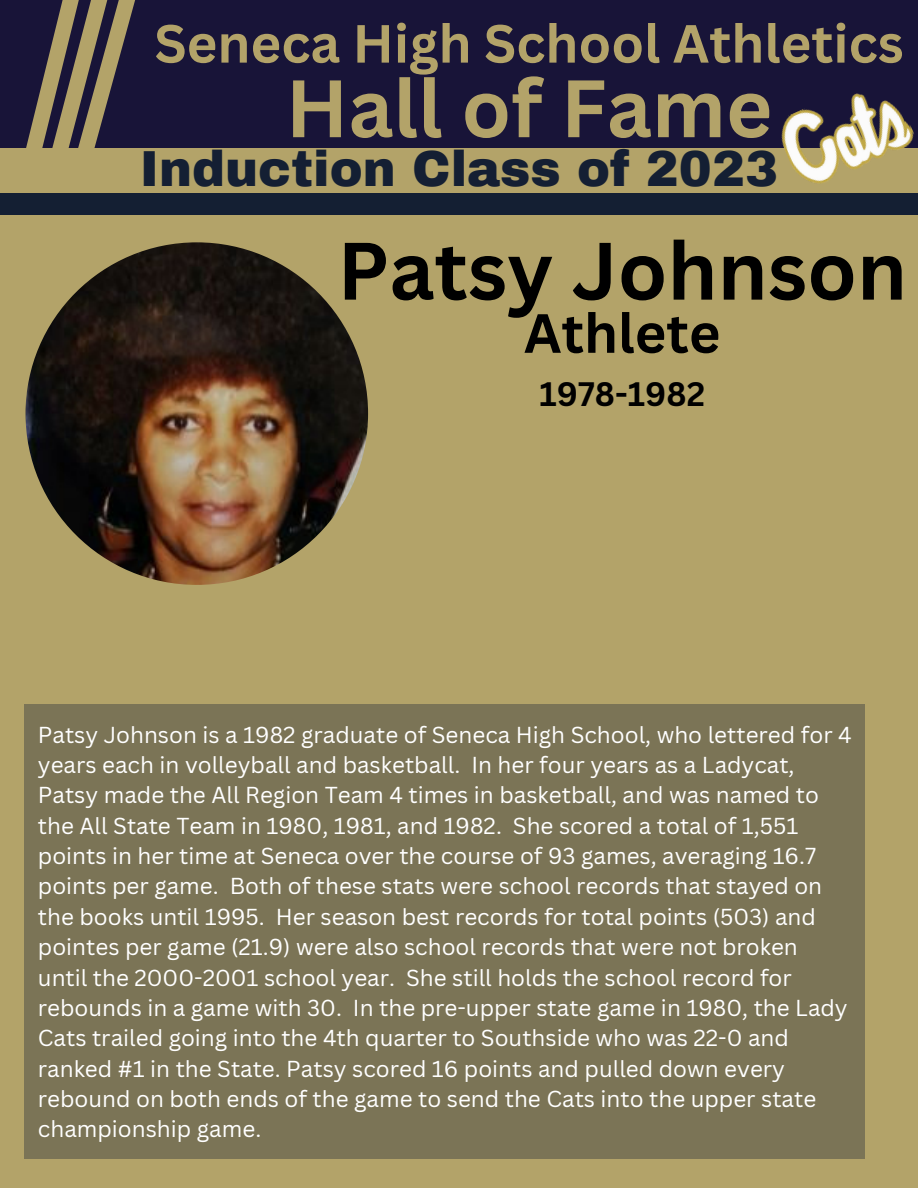
<style>
.page{position:relative;width:918px;height:1188px;background:#fff}
.page>*{position:absolute;margin:0;border:0;box-sizing:border-box;transform-origin:0 0}
.t1{font:700 79.5px "Canva Sans";color:#000}
.t2{font:700 79.5px "Canva Sans";color:#b3a369}
.t3{font:700 54px "Canva Sans";color:#000}
.t4{font:700 52.5px "Canva Sans";color:#b3a369}
.t5{font:900 49.5px "Archivo";color:#141f33}
.t6{font:700 33px "Canva Sans";color:#000}
.t7{font:22.5px/30.3px "Canva Sans";color:#fff}
</style>
<div class="page">
<div style="left:0;top:0;width:918px;height:148px;background:#181438"></div>
<svg style="left:26px;top:0;width:109px;height:148px"></svg>
<div style="left:0;top:148px;width:918px;height:45px;background:#b3a369"></div>
<img style="left:781px;top:93px;width:133px;height:91px">
<div style="left:0;top:193px;width:918px;height:995px;background:#b3a369"></div>
<div style="left:0;top:193px;width:918px;height:21px;background:#141f33"></div>
<img style="left:26px;top:242px;width:342px;height:343px;border-radius:50%">
<div style="left:24px;top:704px;width:841px;height:455px;background:#7b7456"></div>
<p class="t4" style="left:154px;top:7px;width:751px">Seneca High School Athletics</p>
<p class="t2" style="left:286px;top:52px;width:488px">Hall of Fame</p>
<p class="t5" style="left:140px;top:143px;width:640px">Induction Class of 2023</p>
<p class="t1" style="left:337px;top:215px;width:571px">Patsy Johnson</p>
<p class="t3" style="left:524px;top:295px;width:198px">Athlete</p>
<p class="t6" style="left:540px;top:370px;width:167px">1978-1982</p>
<p class="t7" style="left:38px;top:719px;width:815px">Patsy Johnson is a 1982 graduate of Seneca High School, who lettered for 4 years each in volleyball and basketball. In her four years as a Ladycat, Patsy made the All Region Team 4 times in basketball, and was named to the All State Team in 1980, 1981, and 1982. She scored a total of 1,551 points in her time at Seneca over the course of 93 games, averaging 16.7 points per game. Both of these stats were school records that stayed on the books until 1995. Her season best records for total points (503) and pointes per game (21.9) were also school records that were not broken until the 2000-2001 school year. She still holds the school record for rebounds in a game with 30. In the pre-upper state game in 1980, the Lady Cats trailed going into the 4th quarter to Southside who was 22-0 and ranked #1 in the State. Patsy scored 16 points and pulled down every rebound on both ends of the game to send the Cats into the upper state championship game.</p>
</div>
